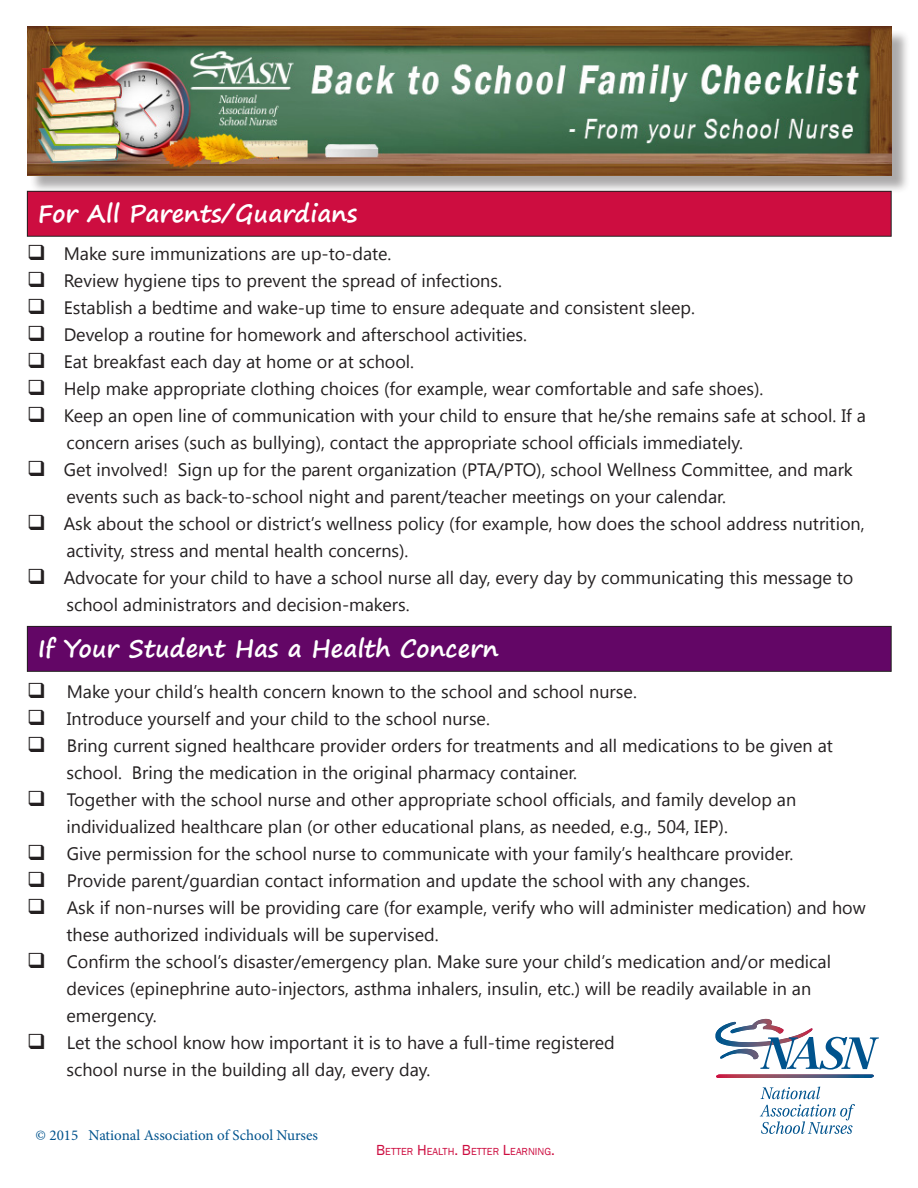
<style>
.page{position:relative;width:918px;height:1188px;background:#fff}
.page>*{position:absolute;margin:0;border:0;box-sizing:border-box;transform-origin:0 0}
.t1{font:700 24px "Segoe Print";color:#fff}
.t2{font:18px/27px "Segoe UI";color:#231f20}
.t3{font:15px "Minion Pro";color:#00538d}
.t4{font:10.5px "Franklin Gothic";color:#cd0d40}
.s1{font-size:15px}
</style>
<div class="page">
<div style="left:27px;top:191px;width:864px;height:45px;background:#cd0d40"></div>
<div style="left:27px;top:191px;width:865px;height:46px;border:1px solid #231f20"></div>
<div style="left:27px;top:626px;width:864px;height:45px;background:#630666"></div>
<div style="left:27px;top:626px;width:865px;height:46px;border:1px solid #231f20"></div>
<div style="left:29px;top:29px;width:881px;height:165px;background:#231f20;opacity:.38"></div>
<img style="left:27px;top:27px;width:865px;height:149px">
<svg style="left:760px;top:1087px;width:95px;height:47px"></svg>
<svg style="left:716px;top:1019px;width:163px;height:59px"></svg>
<p class="t1" style="left:38px;top:191px;width:321px">For All Parents/Guardians</p>
<p class="t2" style="left:27px;top:240px;width:366px">❑ Make sure immunizations are up-to-date.</p>
<p class="t2" style="left:27px;top:267px;width:477px">❑ Review hygiene tips to prevent the spread of infections.</p>
<p class="t2" style="left:27px;top:294px;width:670px">❑ Establish a bedtime and wake-up time to ensure adequate and consistent sleep.</p>
<p class="t2" style="left:27px;top:321px;width:502px">❑ Develop a routine for homework and afterschool activities.</p>
<p class="t2" style="left:27px;top:348px;width:389px">❑ Eat breakfast each day at home or at school.</p>
<p class="t2" style="left:27px;top:375px;width:738px">❑ Help make appropriate clothing choices (for example, wear comfortable and safe shoes).</p>
<p class="t2" style="left:27px;top:402px;width:840px">❑ Keep an open line of communication with your child to ensure that he/she remains safe at school. If a</p>
<p class="t2" style="left:66px;top:429px;width:678px">concern arises (such as bullying), contact the appropriate school officials immediately.</p>
<p class="t2" style="left:27px;top:456px;width:827px">❑ Get involved! Sign up for the parent organization (PTA/PTO), school Wellness Committee, and mark</p>
<p class="t2" style="left:66px;top:483px;width:661px">events such as back-to-school night and parent/teacher meetings on your calendar.</p>
<p class="t2" style="left:27px;top:510px;width:839px">❑ Ask about the school or district’s wellness policy (for example, how does the school address nutrition,</p>
<p class="t2" style="left:66px;top:537px;width:344px">activity, stress and mental health concerns).</p>
<p class="t2" style="left:27px;top:564px;width:828px">❑ Advocate for your child to have a school nurse all day, every day by communicating this message to</p>
<p class="t2" style="left:66px;top:591px;width:345px">school administrators and decision-makers.</p>
<p class="t1" style="left:38px;top:627px;width:462px">If Your Student Has a Health Concern</p>
<p class="t2" style="left:27px;top:678px;width:611px">❑ Make your child’s health concern known to the school and school nurse.</p>
<p class="t2" style="left:27px;top:705px;width:464px">❑ Introduce yourself and your child to the school nurse.</p>
<p class="t2" style="left:66px;top:732px;width:768px;text-indent:-39px">❑ Bring current signed healthcare provider orders for treatments and all medications to be given at school. Bring the medication in the original pharmacy container.</p>
<p class="t2" style="left:66px;top:786px;width:731px;text-indent:-39px">❑ Together with the school nurse and other appropriate school officials, and family develop an individualized healthcare plan (or other educational plans, as needed, e.g., 504, IEP).</p>
<p class="t2" style="left:27px;top:840px;width:768px">❑ Give permission for the school nurse to communicate with your family’s healthcare provider.</p>
<p class="t2" style="left:27px;top:867px;width:724px">❑ Provide parent/guardian contact information and update the school with any changes.</p>
<p class="t2" style="left:66px;top:894px;width:801px;text-indent:-39px">❑ Ask if non-nurses will be providing care (for example, verify who will administer medication) and how these authorized individuals will be supervised.</p>
<p class="t2" style="left:66px;top:948px;width:766px;text-indent:-39px">❑ Confirm the school’s disaster/emergency plan. Make sure your child’s medication and/or medical devices (epinephrine auto-injectors, asthma inhalers, insulin, etc.) will be readily available in an emergency.</p>
<p class="t2" style="left:66px;top:1029px;width:550px;text-indent:-39px">❑ Let the school know how important it is to have a full-time registered school nurse in the building all day, every day.</p>
<p class="t3" style="left:36px;top:1125px;width:284px">© 2015 National Association of School Nurses</p>
<p class="t4" style="left:376px;top:1145px;width:180px"><span class="s1">B</span>ETTER <span class="s1">H</span>EALTH <span class="s1">. B</span>ETTER <span class="s1">L</span>EARNING<span class="s1">.</span></p>
</div>
